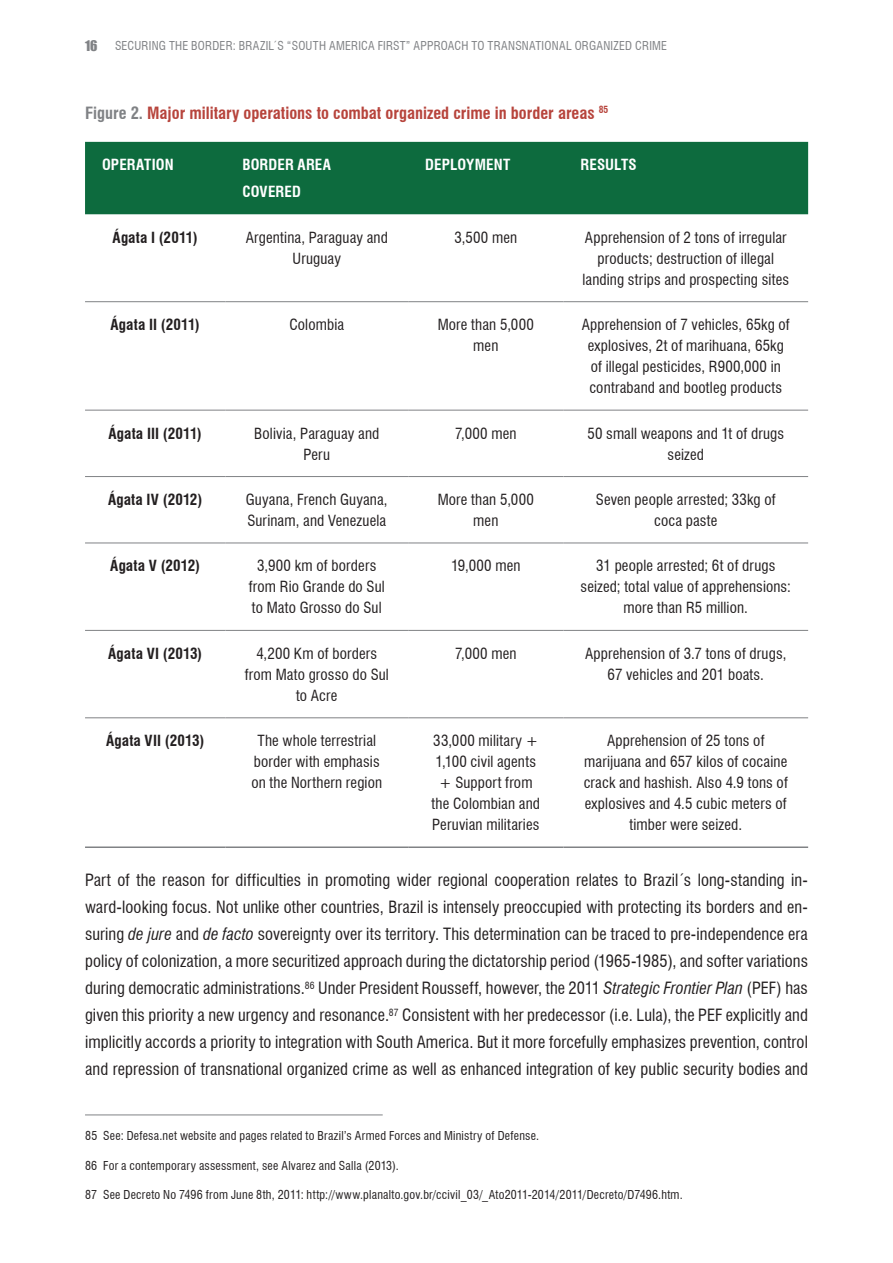
<style>
.page{position:relative;width:893px;height:1263px;background:#fff}
.page>*{position:absolute;margin:0;border:0;box-sizing:border-box;transform-origin:0 0}
.t1{font:condensed 16.5px/27px "Swiss 721 BT";letter-spacing:.005em;color:#231f20;text-align:justify}
.t2{font:700 condensed 16.5px "Swiss 721 BT";color:#b7443c}
.t3{font:condensed 15px/21px "Swiss 721 BT";letter-spacing:.01em;color:#231f20;text-align:center}
.t4{font:700 condensed 15px "Swiss 721 BT";letter-spacing:.015em;color:#231f20}
.t5{font:700 condensed 15px "Swiss 721 BT";letter-spacing:.01em;color:#fff}
.t6{font:13.5px "Impact";color:#808285}
.t7{font:condensed 12px "Swiss 721 BT";letter-spacing:.02em;color:#231f20}
.t8{font:condensed 12px "Swiss 721 BT";letter-spacing:.02em;color:#808285}
.s1{color:#808285}
.s2{font-style:italic}
</style>
<div class="page">
<div style="left:85px;top:142px;width:723px;height:72px;background:#0d6b3e"></div>
<hr style="left:85px;top:301px;width:140px;height:1px;background:#808285">
<hr style="left:85px;top:410px;width:140px;height:1px;background:#808285">
<hr style="left:85px;top:476px;width:140px;height:1px;background:#808285">
<hr style="left:85px;top:543px;width:140px;height:1px;background:#808285">
<hr style="left:225px;top:301px;width:183px;height:1px;background:#808285">
<hr style="left:408px;top:301px;width:155px;height:1px;background:#808285">
<hr style="left:225px;top:410px;width:183px;height:1px;background:#808285">
<hr style="left:408px;top:410px;width:155px;height:1px;background:#808285">
<hr style="left:225px;top:476px;width:183px;height:1px;background:#808285">
<hr style="left:408px;top:476px;width:155px;height:1px;background:#808285">
<hr style="left:225px;top:543px;width:183px;height:1px;background:#808285">
<hr style="left:408px;top:543px;width:155px;height:1px;background:#808285">
<hr style="left:563px;top:301px;width:245px;height:1px;background:#808285">
<hr style="left:563px;top:410px;width:245px;height:1px;background:#808285">
<hr style="left:563px;top:476px;width:245px;height:1px;background:#808285">
<hr style="left:563px;top:543px;width:245px;height:1px;background:#808285">
<hr style="left:85px;top:630px;width:140px;height:1px;background:#808285">
<hr style="left:85px;top:846px;width:140px;height:2px;background:#808285">
<hr style="left:225px;top:846px;width:183px;height:2px;background:#808285">
<hr style="left:408px;top:846px;width:155px;height:2px;background:#808285">
<hr style="left:563px;top:846px;width:245px;height:2px;background:#808285">
<hr style="left:225px;top:630px;width:183px;height:1px;background:#808285">
<hr style="left:408px;top:630px;width:155px;height:1px;background:#808285">
<hr style="left:563px;top:630px;width:245px;height:1px;background:#808285">
<hr style="left:85px;top:717px;width:140px;height:1px;background:#808285">
<hr style="left:225px;top:717px;width:183px;height:1px;background:#808285">
<hr style="left:408px;top:717px;width:155px;height:1px;background:#808285">
<hr style="left:563px;top:717px;width:245px;height:1px;background:#808285">
<hr style="left:85px;top:1114px;width:298px;height:1px;background:#808285">
<p class="t6" style="left:85px;top:35px;width:14px">16</p>
<p class="t8" style="left:115px;top:38px;width:554px">Securing the border: Brazil´s “South America First” Approach to Transnational Organized Crime</p>
<p class="t2" style="left:85px;top:103px;width:525px"><span class="s1">Figure 2.</span> Major military operations to combat organized crime in border areas <sup>85</sup></p>
<p class="t5" style="left:102px;top:156px;width:9px">Operati</p>
<p class="t5" style="left:156px;top:156px;width:17px">on</p>
<p class="t5" style="left:242px;top:156px;width:27px">Border</p>
<p class="t5" style="left:297px;top:156px;width:18px">Area</p>
<p class="t5" style="left:242px;top:183px;width:35px">Covered</p>
<p class="t5" style="left:425px;top:156px;width:60px">Deployment</p>
<p class="t5" style="left:580px;top:156px;width:50px">Results</p>
<p class="t4" style="left:113px;top:228px;width:87px">Ágata I (2011)</p>
<p class="t3" style="left:246px;top:227px;width:144px">Argentina, Paraguay and<br>Uruguay</p>
<p class="t3" style="left:454px;top:227px;width:64px">3,500 men</p>
<p class="t3" style="left:582px;top:227px;width:208px">Apprehension of 2 tons of irregular products; destruction of illegal landing strips and prospecting sites</p>
<p class="t4" style="left:111px;top:316px;width:91px">Ágata II (2011)</p>
<p class="t3" style="left:289px;top:314px;width:56px">Colombia</p>
<p class="t3" style="left:438px;top:314px;width:98px">More than 5,000 men</p>
<p class="t3" style="left:582px;top:314px;width:210px">Apprehension of 7 vehicles, 65kg of explosives, 2t of marihuana, 65kg of illegal pesticides, R900,000 in contraband and bootleg products</p>
<p class="t4" style="left:108px;top:424px;width:95px">Ágata III (2011)</p>
<p class="t3" style="left:254px;top:423px;width:127px">Bolivia, Paraguay and<br>Peru</p>
<p class="t3" style="left:455px;top:423px;width:63px">7,000 men</p>
<p class="t3" style="left:587px;top:423px;width:198px">50 small weapons and 1t of drugs seized</p>
<p class="t4" style="left:108px;top:490px;width:96px">Ágata IV (2012)</p>
<p class="t3" style="left:246px;top:489px;width:143px;text-align:left">Guyana, French Guyana,<br>Surinam, and Venezuela</p>
<p class="t3" style="left:438px;top:489px;width:98px">More than 5,000 men</p>
<p class="t3" style="left:596px;top:489px;width:181px">Seven people arrested; 33kg of coca paste</p>
<p class="t4" style="left:110px;top:557px;width:91px">Ágata V (2012)</p>
<p class="t3" style="left:249px;top:555px;width:137px">3,900 km of borders from Rio Grande do Sul to Mato Grosso do Sul</p>
<p class="t3" style="left:451px;top:555px;width:71px">19,000 men</p>
<p class="t3" style="left:581px;top:555px;width:212px">31 people arrested; 6t of drugs seized; total value of apprehensions: more than R5 million.</p>
<p class="t4" style="left:108px;top:644px;width:95px">Ágata VI (2013)</p>
<p class="t3" style="left:245px;top:643px;width:146px">4,200 Km of borders from Mato grosso do Sul to Acre</p>
<p class="t3" style="left:455px;top:643px;width:63px">7,000 men</p>
<p class="t3" style="left:585px;top:643px;width:203px">Apprehension of 3.7 tons of drugs,<br>67 vehicles and 201 boats.</p>
<p class="t4" style="left:106px;top:732px;width:100px">Ágata VII (2013)</p>
<p class="t3" style="left:251px;top:730px;width:132px">The whole terrestrial border with emphasis on the Northern region</p>
<p class="t3" style="left:432px;top:730px;width:110px">33,000 military +<br>1,100 civil agents + Support from the Colombian and<br>Peruvian militaries</p>
<p class="t3" style="left:584px;top:730px;width:206px">Apprehension of 25 tons of marijuana and 657 kilos of cocaine crack and hashish. Also 4.9 tons of explosives and 4.5 cubic meters of timber were seized.</p>
<p class="t1" style="left:85px;top:866px;width:724px">Part of the reason for difficulties in promoting wider regional cooperation relates to Brazil´s long-standing in&shy;ward-looking focus. Not unlike other countries, Brazil is intensely preoccupied with protecting its borders and en&shy;suring <span class="s2">de jure</span> and <span class="s2">de facto</span> sovereignty over its territory. This determination can be traced to pre-independence era policy of colonization, a more securitized approach during the dictatorship period (1965-1985), and softer variations during democratic administrations.<sup>86</sup> Under President Rousseff, however, the 2011 <span class="s2">Strategic Frontier Plan</span> (PEF) has given this priority a new urgency and resonance.<sup>87</sup> Consistent with her predecessor (i.e. Lula), the PEF explicitly and implicitly accords a priority to integration with South America. But it more forcefully emphasizes prevention, control and repression of transnational organized crime as well as enhanced integration of key public security bodies and</p>
<p class="t7" style="left:85px;top:1128px;width:455px">85 See: Defesa.net website and pages related to Brazil’s Armed Forces and Ministry of Defense.</p>
<p class="t7" style="left:85px;top:1158px;width:315px">86 For a contemporary assessment, see Alvarez and Salla (2013).</p>
<p class="t7" style="left:85px;top:1188px;width:599px">87 See Decreto No 7496 from June 8th, 2011: http://www.planalto.gov.br/ccivil_03/_Ato2011-2014/2011/Decreto/D7496.htm.</p>
</div>
